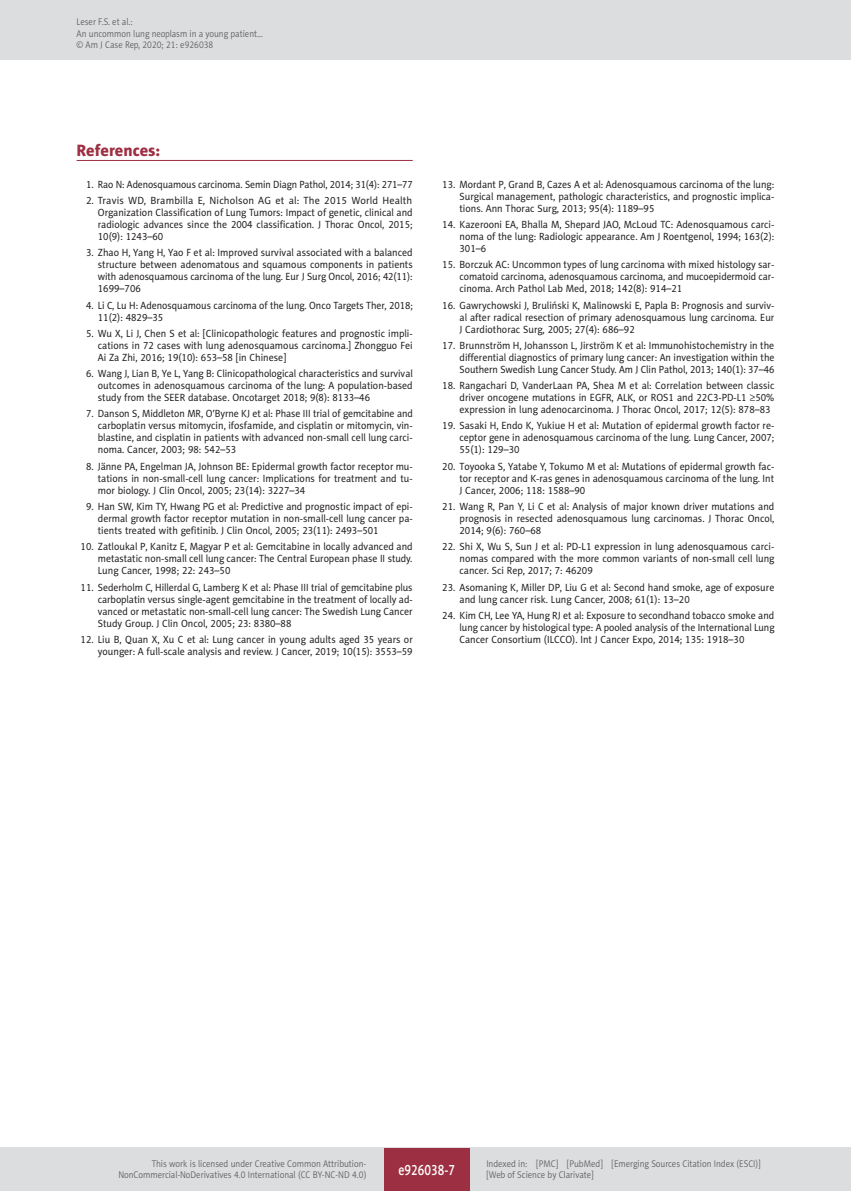
<style>
.page{position:relative;width:851px;height:1191px;background:#fff}
.page>*{position:absolute;margin:0;border:0;box-sizing:border-box;transform-origin:0 0}
.AJCR_Referencje_Tytu{font:16.5px "Naomi Sans EFN Heavy";color:#9d2f42}
.t1{font:15px "Naomi Sans EFN Medium";color:#fff;scale:.8 1}
.AJCR_Referencje_punk{font:10.5px/12px "Naomi Sans EFN";color:#231f20;text-align:justify;scale:.95 1}
.AJCR_Referencje_punk-2{font:10.5px/12px "Naomi Sans EFN";color:#231f20;text-align:justify;scale:.94 1}
.AJCR_Referencje_punk-3{font:10.5px/12px "Naomi Sans EFN";color:#231f20;text-align:justify}
.AJCR_Referencje_punk-4{font:10.5px "Naomi Sans EFN";color:#231f20;scale:.93 1}
.t2{font:9.75px/11.2px "Naomi Sans EFN Light";color:#57585a;scale:.9 1}
.s1{font-family:"Standard Sym L"}
</style>
<div class="page">
<hr style="left:77px;top:160px;width:335px;height:1px;background:#9d2f42">
<div style="left:0;top:0;width:850px;height:60px;background:#dcdddf"></div>
<div style="left:0;top:1148px;width:850px;height:43px;background:#dcdddf"></div>
<div style="left:384px;top:1147px;width:85px;height:43px;background:#9d2f42"></div>
<p class="t2" style="left:77px;top:16px;width:208px">Leser F.S. et al.:<br>An uncommon lung neoplasm in a young patient… © Am J Case Rep, 2020; 21: e926038</p>
<p class="AJCR_Referencje_Tytu" style="left:77px;top:140px;width:85px">References:</p>
<p class="AJCR_Referencje_punk-4" style="left:86px;top:178px;width:353px">1. Rao N: Adenosquamous carcinoma. Semin Diagn Pathol, 2014; 31(4): 271–77</p>
<p class="AJCR_Referencje_punk-3" style="left:98px;top:195px;width:316px;text-indent:-12px">2. Travis WD, Brambilla E, Nicholson AG et al: The 2015 World Health Organization Classification of Lung Tumors: Impact of genetic, clinical and radiologic advances since the 2004 classification. J Thorac Oncol, 2015; 10(9): 1243–60</p>
<p class="AJCR_Referencje_punk" style="left:98px;top:247px;width:333px;text-indent:-12px">3. Zhao H, Yang H, Yao F et al: Improved survival associated with a balanced structure between adenomatous and squamous components in patients with adenosquamous carcinoma of the lung. Eur J Surg Oncol, 2016; 42(11):<br>1699–706</p>
<p class="AJCR_Referencje_punk-2" style="left:98px;top:299px;width:336px;text-indent:-12px">4. Li C, Lu H: Adenosquamous carcinoma of the lung. Onco Targets Ther, 2018;<br>11(2): 4829–35</p>
<p class="AJCR_Referencje_punk" style="left:98px;top:327px;width:333px;text-indent:-12px">5. Wu X, Li J, Chen S et al: [Clinicopathologic features and prognostic impli&shy;cations in 72 cases with lung adenosquamous carcinoma.] Zhongguo Fei Ai Za Zhi, 2016; 19(10): 653–58 [in Chinese]</p>
<p class="AJCR_Referencje_punk-2" style="left:98px;top:368px;width:336px;text-indent:-12px">6. Wang J, Lian B, Ye L, Yang B: Clinicopathological characteristics and survival outcomes in adenosquamous carcinoma of the lung: A population-based study from the SEER database. Oncotarget 2018; 9(8): 8133–46</p>
<p class="AJCR_Referencje_punk-2" style="left:98px;top:408px;width:336px;text-indent:-12px">7. Danson S, Middleton MR, O’Byrne KJ et al: Phase III trial of gemcitabine and carboplatin versus mitomycin, ifosfamide, and cisplatin or mitomycin, vin&shy;blastine, and cisplatin in patients with advanced non-small cell lung carci&shy;noma. Cancer, 2003; 98: 542–53</p>
<p class="AJCR_Referencje_punk" style="left:98px;top:460px;width:333px;text-indent:-12px">8. Jänne PA, Engelman JA, Johnson BE: Epidermal growth factor receptor mu&shy;tations in non-small-cell lung cancer: Implications for treatment and tu&shy;mor biology. J Clin Oncol, 2005; 23(14): 3227–34</p>
<p class="AJCR_Referencje_punk" style="left:98px;top:500px;width:333px;text-indent:-12px">9. Han SW, Kim TY, Hwang PG et al: Predictive and prognostic impact of epi&shy;dermal growth factor receptor mutation in non-small-cell lung cancer pa&shy;tients treated with gefitinib. J Clin Oncol, 2005; 23(11): 2493–501</p>
<p class="AJCR_Referencje_punk" style="left:98px;top:541px;width:333px;text-indent:-17px">10. Zatloukal P, Kanitz E, Magyar P et al: Gemcitabine in locally advanced and metastatic non-small cell lung cancer: The Central European phase II study.<br>Lung Cancer, 1998; 22: 243–50</p>
<p class="AJCR_Referencje_punk-2" style="left:98px;top:581px;width:336px;text-indent:-17px">11. Sederholm C, Hillerdal G, Lamberg K et al: Phase III trial of gemcitabine plus carboplatin versus single-agent gemcitabine in the treatment of locally ad&shy;vanced or metastatic non-small-cell lung cancer: The Swedish Lung Cancer Study Group. J Clin Oncol, 2005; 23: 8380–88</p>
<p class="AJCR_Referencje_punk" style="left:81px;top:633px;width:351px;text-align:right">12. Liu B, Quan X, Xu C et al: Lung cancer in young adults aged 35 years or younger: A full-scale analysis and review. J Cancer, 2019; 10(15): 3553–59</p>
<p class="AJCR_Referencje_punk" style="left:459px;top:178px;width:333px;text-indent:-17px">13. Mordant P, Grand B, Cazes A et al: Adenosquamous carcinoma of the lung:<br>Surgical management, pathologic characteristics, and prognostic implica&shy;tions. Ann Thorac Surg, 2013; 95(4): 1189–95</p>
<p class="AJCR_Referencje_punk" style="left:459px;top:219px;width:333px;text-indent:-17px">14. Kazerooni EA, Bhalla M, Shepard JAO, McLoud TC: Adenosquamous carci&shy;noma of the lung: Radiologic appearance. Am J Roentgenol, 1994; 163(2):<br>301–6</p>
<p class="AJCR_Referencje_punk" style="left:459px;top:259px;width:333px;text-indent:-17px">15. Borczuk AC: Uncommon types of lung carcinoma with mixed histology sar&shy;comatoid carcinoma, adenosquamous carcinoma, and mucoepidermoid car&shy;cinoma. Arch Pathol Lab Med, 2018; 142(8): 914–21</p>
<p class="AJCR_Referencje_punk" style="left:459px;top:299px;width:333px;text-indent:-17px">16. Gawrychowski J, Bruliński K, Malinowski E, Papla B: Prognosis and surviv&shy;al after radical resection of primary adenosquamous lung carcinoma. Eur J Cardiothorac Surg, 2005; 27(4): 686–92</p>
<p class="AJCR_Referencje_punk" style="left:459px;top:339px;width:333px;text-indent:-17px">17. Brunnström H, Johansson L, Jirström K et al: Immunohistochemistry in the differential diagnostics of primary lung cancer: An investigation within the Southern Swedish Lung Cancer Study. Am J Clin Pathol, 2013; 140(1): 37–46</p>
<p class="AJCR_Referencje_punk" style="left:459px;top:380px;width:333px;text-indent:-17px">18. Rangachari D, VanderLaan PA, Shea M et al: Correlation between classic driver oncogene mutations in EGFR, ALK, or ROS1 and 22C3-PD-L1 <span class="s1">³</span>50% expression in lung adenocarcinoma. J Thorac Oncol, 2017; 12(5): 878–83</p>
<p class="AJCR_Referencje_punk" style="left:459px;top:420px;width:333px;text-indent:-17px">19. Sasaki H, Endo K, Yukiue H et al: Mutation of epidermal growth factor re&shy;ceptor gene in adenosquamous carcinoma of the lung. Lung Cancer, 2007; 55(1): 129–30</p>
<p class="AJCR_Referencje_punk" style="left:459px;top:460px;width:333px;text-indent:-17px">20. Toyooka S, Yatabe Y, Tokumo M et al: Mutations of epidermal growth fac&shy;tor receptor and K-ras genes in adenosquamous carcinoma of the lung. Int J Cancer, 2006; 118: 1588–90</p>
<p class="AJCR_Referencje_punk" style="left:459px;top:500px;width:333px;text-indent:-17px">21. Wang R, Pan Y, Li C et al: Analysis of major known driver mutations and prognosis in resected adenosquamous lung carcinomas. J Thorac Oncol, 2014; 9(6): 760–68</p>
<p class="AJCR_Referencje_punk" style="left:459px;top:541px;width:333px;text-indent:-17px">22. Shi X, Wu S, Sun J et al: PD-L1 expression in lung adenosquamous carci&shy;nomas compared with the more common variants of non-small cell lung cancer. Sci Rep, 2017; 7: 46209</p>
<p class="AJCR_Referencje_punk" style="left:459px;top:581px;width:333px;text-indent:-17px">23. Asomaning K, Miller DP, Liu G et al: Second hand smoke, age of exposure and lung cancer risk. Lung Cancer, 2008; 61(1): 13–20</p>
<p class="AJCR_Referencje_punk-2" style="left:459px;top:609px;width:336px;text-indent:-17px">24. Kim CH, Lee YA, Hung RJ et al: Exposure to secondhand tobacco smoke and lung cancer by histological type: A pooled analysis of the International Lung Cancer Consortium (ILCCO). Int J Cancer Expo, 2014; 135: 1918–30</p>
<p class="t2" style="left:118px;top:1158px;width:277px;text-align:right">This work is licensed under Creative Common Attribution-<br>NonCommercial-NoDerivatives 4.0 International (CC BY-NC-ND 4.0)</p>
<h2 class="t1" style="left:398px;top:1160px;width:72px">e926038-7</h2>
<p class="t2" style="left:486px;top:1158px;width:306px">Indexed in: [PMC] [PubMed] [Emerging Sources Citation Index (ESCI)] [Web of Science by Clarivate]</p>
</div>
